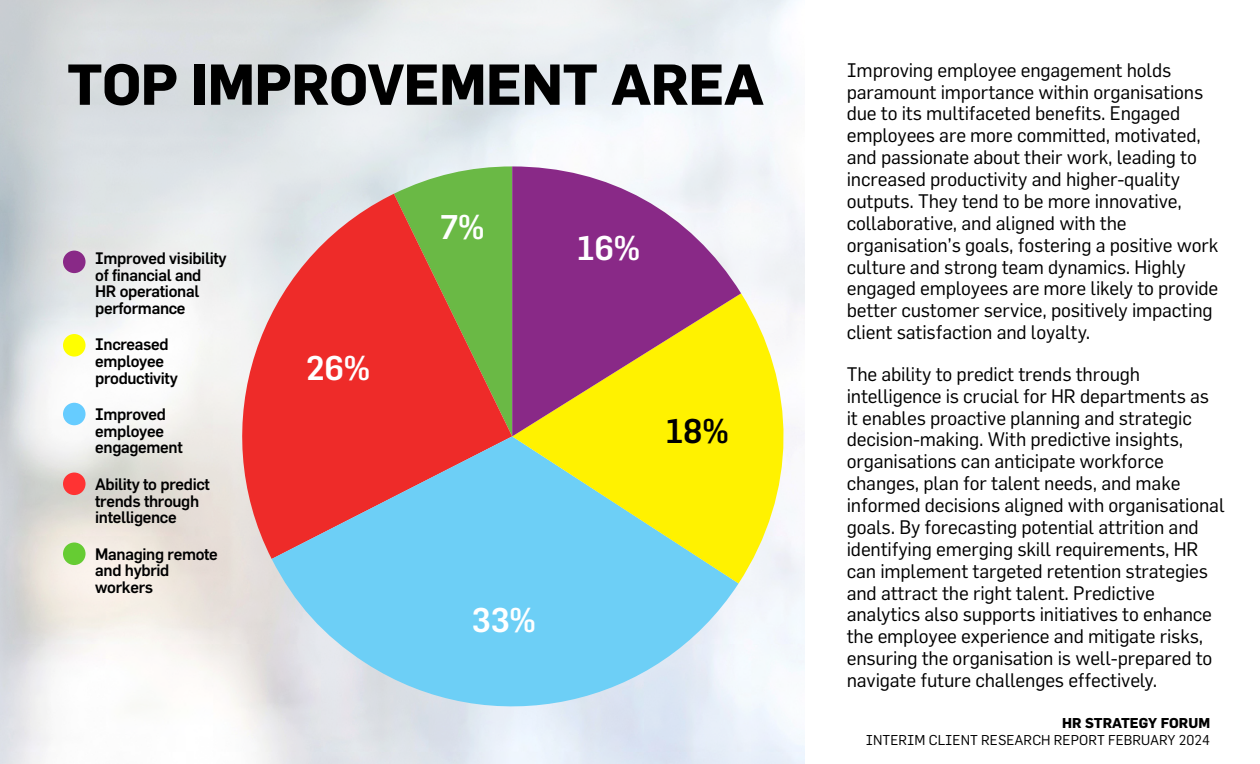
<style>
.page{position:relative;width:1260px;height:764px;background:#fff}
.page>*{position:absolute;margin:0;border:0;box-sizing:border-box;transform-origin:0 0}
.t1{font:700 56.52px "Flama";letter-spacing:-.01em;color:#000}
.t2{font:500 33.6px "Flama";color:#fff}
.t3{font:500 33.6px "Flama";color:#000}
.t4{font:19.25px/21.9px "Flama";letter-spacing:-.01em;color:#000}
.t5{font:500 16.28px/16.6px "Flama";letter-spacing:-.02em;color:#000}
.t6{font:14px "Flama";color:#000}
.t7{font:700 14px "Flama";color:#000}
</style>
<div class="page">
<img style="left:0;top:0;width:805px;height:764px">
<svg style="left:394px;top:166px;width:118px;height:28px"></svg>
<svg style="left:242px;top:194px;width:270px;height:365px;fill:#ee2b29"></svg>
<svg style="left:272px;top:436px;width:467px;height:270px;fill:#6dcff6"></svg>
<svg style="left:512px;top:293px;width:287px;height:290px"></svg>
<svg style="left:512px;top:166px;width:229px;height:270px;fill:#892987"></svg>
<div style="left:63px;top:251px;width:23px;height:22px;background:#892987;border-radius:50%"></div>
<div style="left:63px;top:542px;width:23px;height:23px;background:#6c3;border-radius:50%"></div>
<div style="left:63px;top:472px;width:23px;height:23px;background:#f33;border-radius:50%"></div>
<div style="left:63px;top:403px;width:23px;height:22px;background:#6cf;border-radius:50%"></div>
<div style="left:63px;top:334px;width:23px;height:23px;background:#ff0;border-radius:50%"></div>
<h1 class="t1" style="left:67px;top:50px;width:699px">TOP IMPROVEMENT AREA</h1>
<p class="t4" style="left:847px;top:58px;width:373px">Improving employee engagement holds paramount importance within organisations due to its multifaceted benefits. Engaged employees are more committed, motivated, and passionate about their work, leading to increased productivity and higher-quality outputs. They tend to be more innovative, collaborative, and aligned with the organisation’s goals, fostering a positive work culture and strong team dynamics. Highly engaged employees are more likely to provide better customer service, positively impacting client satisfaction and loyalty.</p>
<p class="t4" style="left:847px;top:363px;width:379px">The ability to predict trends through intelligence is crucial for HR departments as it enables proactive planning and strategic decision-making. With predictive insights, organisations can anticipate workforce changes, plan for talent needs, and make informed decisions aligned with organisational goals. By forecasting potential attrition and identifying emerging skill requirements, HR can implement targeted retention strategies and attract the right talent. Predictive analytics also supports initiatives to enhance the employee experience and mitigate risks, ensuring the organisation is well-prepared to navigate future challenges effectively.</p>
<h2 class="t2" style="left:440px;top:206px;width:47px">7%</h2>
<h2 class="t2" style="left:577px;top:228px;width:65px">16%</h2>
<p class="t5" style="left:95px;top:250px;width:133px">Improved visibility of financial and<br>HR operational performance</p>
<p class="t5" style="left:95px;top:336px;width:84px">Increased employee productivity</p>
<p class="t5" style="left:95px;top:406px;width:89px">Improved employee engagement</p>
<p class="t5" style="left:95px;top:475px;width:116px">Ability to predict trends through intelligence</p>
<p class="t5" style="left:95px;top:545px;width:124px">Managing remote and hybrid workers</p>
<h2 class="t2" style="left:306px;top:348px;width:66px">26%</h2>
<h2 class="t3" style="left:665px;top:411px;width:65px">18%</h2>
<h2 class="t2" style="left:472px;top:600px;width:66px">33%</h2>
<p class="t7" style="left:1062px;top:714px;width:150px">HR STRATEGY FORUM</p>
<p class="t6" style="left:866px;top:731px;width:346px">INTERIM CLIENT RESEARCH REPORT FEBRUARY 2024</p>
</div>
